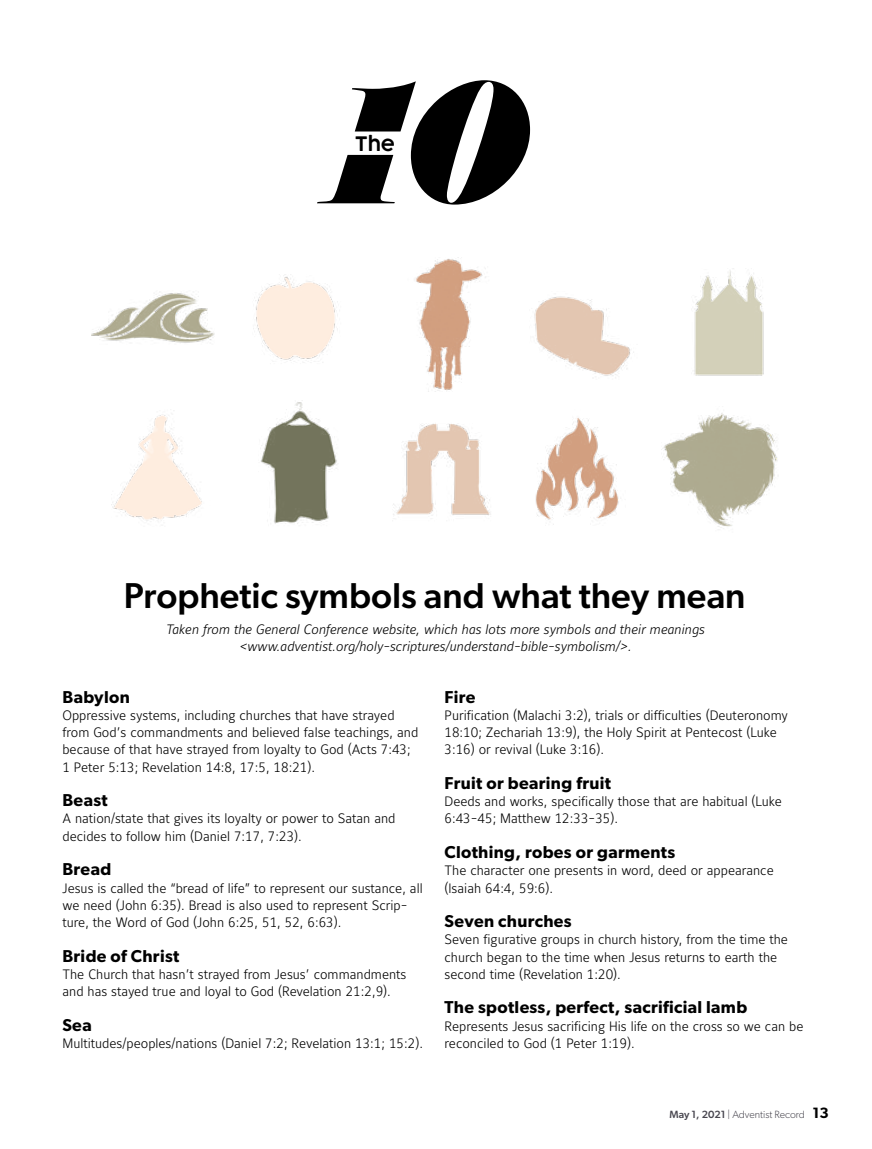
<style>
.page{position:relative;width:872px;height:1149px;background:#fff}
.page>*{position:absolute;margin:0;border:0;box-sizing:border-box;transform-origin:0 0}
.t1{font:500 36px "Gibson";color:#000}
.t2{font:600 19.5px "COCOGOOSE";color:#000}
.t3{font:600 17.25px "Gibson";letter-spacing:.02em;color:#000}
.t4{font:13.5px/17.2px "Maurea Light Tf";color:#000}
.t5{font:13.5px/17.2px "Maurea Light Italic Tf";color:#000;text-align:center}
.t6{font:300 10.5px "Gibson";color:#48464f}
.s1{font-weight:500}
.s2{font-weight:600;font-size:15px;color:#000}
</style>
<div class="page">
<svg style="left:317px;top:80px;width:213px;height:124px"></svg>
<img style="left:393px;top:423px;width:98px;height:93px">
<img style="left:534px;top:296px;width:100px;height:82px">
<img style="left:111px;top:414px;width:91px;height:107px">
<img style="left:694px;top:268px;width:70px;height:108px">
<img style="left:261px;top:400px;width:76px;height:124px">
<img style="left:535px;top:418px;width:84px;height:107px">
<img style="left:253px;top:274px;width:85px;height:89px">
<img style="left:416px;top:257px;width:70px;height:135px">
<img style="left:661px;top:413px;width:117px;height:115px">
<img style="left:92px;top:293px;width:123px;height:50px">
<h2 class="t2" style="left:355px;top:130px;width:42px">The</h2>
<h1 class="t1" style="left:124px;top:573px;width:623px">Prophetic symbols and what they mean</h1>
<p class="t5" style="left:165px;top:620px;width:540px">Taken from the General Conference website, which has lots more symbols and their meanings &lt;www.adventist.org/holy-scriptures/understand-bible-symbolism/&gt;.</p>
<p class="t3" style="left:62px;top:686px;width:69px">Babylon</p>
<p class="t4" style="left:62px;top:707px;width:357px">Oppressive systems, including churches that have strayed from God’s commandments and believed false teachings, and because of that have strayed from loyalty to God (Acts 7:43; 1 Peter 5:13; Revelation 14:8, 17:5, 18:21).</p>
<p class="t3" style="left:62px;top:789px;width:47px">Beast</p>
<p class="t4" style="left:62px;top:810px;width:334px">A nation/state that gives its loyalty or power to Satan and decides to follow him (Daniel 7:17, 7:23).</p>
<p class="t3" style="left:62px;top:858px;width:50px">Bread</p>
<p class="t4" style="left:62px;top:879px;width:362px">Jesus is called the “bread of life” to represent our sustance, all we need (John 6:35). Bread is also used to represent Scrip&shy;ture, the Word of God (John 6:25, 51, 52, 6:63).</p>
<p class="t3" style="left:62px;top:945px;width:118px">Bride of Christ</p>
<p class="t4" style="left:62px;top:965px;width:345px">The Church that hasn’t strayed from Jesus’ commandments and has stayed true and loyal to God (Revelation 21:2,9).</p>
<p class="t3" style="left:62px;top:1014px;width:31px">Sea</p>
<p class="t4" style="left:62px;top:1034px;width:362px">Multitudes/peoples/nations (Daniel 7:2; Revelation 13:1; 15:2).</p>
<p class="t3" style="left:444px;top:686px;width:32px">Fire</p>
<p class="t4" style="left:444px;top:707px;width:345px">Purification (Malachi 3:2), trials or difficulties (Deuteronomy<br>18:10; Zechariah 13:9), the Holy Spirit at Pentecost (Luke<br>3:16) or revival (Luke 3:16).</p>
<p class="t3" style="left:444px;top:772px;width:168px">Fruit or bearing fruit</p>
<p class="t4" style="left:444px;top:793px;width:339px">Deeds and works, specifically those that are habitual (Luke<br>6:43-45; Matthew 12:33-35).</p>
<p class="t3" style="left:444px;top:841px;width:232px">Clothing, robes or garments</p>
<p class="t4" style="left:444px;top:862px;width:331px">The character one presents in word, deed or appearance (Isaiah 64:4, 59:6).</p>
<p class="t3" style="left:444px;top:910px;width:129px">Seven churches</p>
<p class="t4" style="left:444px;top:931px;width:345px">Seven figurative groups in church history, from the time the church began to the time when Jesus returns to earth the second time (Revelation 1:20).</p>
<p class="t3" style="left:444px;top:996px;width:304px">The spotless, perfect, sacrificial lamb</p>
<p class="t4" style="left:444px;top:1017px;width:360px">Represents Jesus sacrificing His life on the cross so we can be reconciled to God (1 Peter 1:19).</p>
<p class="t6" style="left:669px;top:1107px;width:161px"><span class="s1">May 1, 2021</span> | Adventist Record <span class="s2">13</span></p>
</div>
